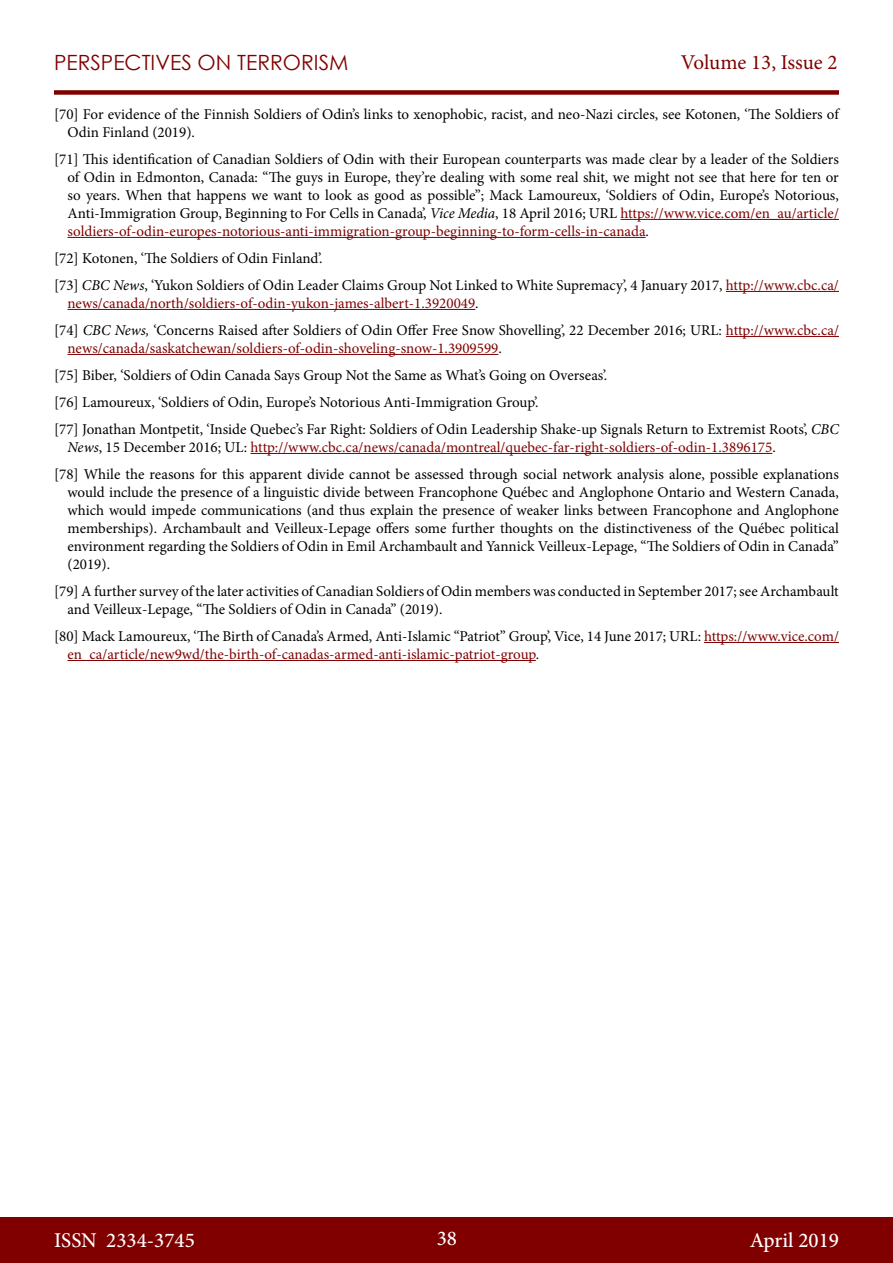
<style>
.page{position:relative;width:893px;height:1263px;background:#fff}
.page>*{position:absolute;margin:0;border:0;box-sizing:border-box;transform-origin:0 0}
.t1{font:500 21px "Minion Pro";color:#fff}
.t2{font:21px "Century Gothic";color:#800000}
.t3{font:21px "Minion Pro";letter-spacing:-.005em;color:#800000}
.t4{font:15px/18px "Minion Pro";color:#000}
.t5{font:15px/18px "Minion Pro";color:#800000}
.s1{font-style:italic}
.s2{color:#800000}
.s3{color:#000}
</style>
<div class="page">
<div style="left:0;top:1217px;width:893px;height:46px;background:#800000"></div>
<div style="left:54px;top:90px;width:785px;height:5px;background:#800000"></div>
<hr style="left:620px;top:219px;width:219px;height:1px;background:#800000">
<hr style="left:68px;top:237px;width:578px;height:1px;background:#800000">
<hr style="left:726px;top:291px;width:113px;height:1px;background:#800000">
<hr style="left:68px;top:309px;width:407px;height:1px;background:#800000">
<hr style="left:726px;top:336px;width:113px;height:1px;background:#800000">
<hr style="left:68px;top:354px;width:430px;height:1px;background:#800000">
<hr style="left:251px;top:453px;width:521px;height:1px;background:#800000">
<hr style="left:704px;top:642px;width:135px;height:1px;background:#800000">
<hr style="left:68px;top:660px;width:468px;height:1px;background:#800000">
<h1 class="t2" style="left:54px;top:47px;width:296px">PERSPECTIVES ON TERRORISM</h1>
<h1 class="t3" style="left:681px;top:48px;width:158px">Volume 13, Issue 2</h1>
<p class="t4" style="left:68px;top:105px;width:773px;text-indent:-14px">[70] For evidence of the Finnish Soldiers of Odin’s links to xenophobic, racist, and neo-Nazi circles, see Kotonen, ‘The Soldiers of<br>Odin Finland (2019).</p>
<p class="t4" style="left:67px;top:150px;width:773px;text-align:justify;text-indent:-13px">[71] This identification of Canadian Soldiers of Odin with their European counterparts was made clear by a leader of the Soldiers of Odin in Edmonton, Canada: “The guys in Europe, they’re dealing with some real shit, we might not see that here for ten or so years. When that happens we want to look as good as possible”; Mack Lamoureux, ‘Soldiers of Odin, Europe’s Notorious, Anti-Immigration Group, Beginning to For Cells in Canada’, <span class="s1">Vice Media</span>, 18 April 2016; URL <span class="s2">https://www.vice.com/en_au/article/ soldiers-of-odin-europes-notorious-anti-immigration-group-beginning-to-form-cells-in-canada</span>.</p>
<p class="t4" style="left:54px;top:245px;width:786px;line-height:27px">[72] Kotonen, ‘The Soldiers of Odin Finland’.<br>[73] <span class="s1">CBC News</span>, ‘Yukon Soldiers of Odin Leader Claims Group Not Linked to White Supremacy’, 4 January 2017, <span class="s2">http://www.cbc.ca/</span></p>
<p class="t4" style="left:54px;top:290px;width:786px;line-height:27px;text-indent:14px"><span class="s2">news/canada/north/soldiers-of-odin-yukon-james-albert-1.3920049</span>.<br>[74] <span class="s1">CBC News,</span> ‘Concerns Raised after Soldiers of Odin Offer Free Snow Shovelling’, 22 December 2016; URL: <span class="s2">http://www.cbc.ca/</span></p>
<p class="t4" style="left:54px;top:335px;width:786px;line-height:27px;text-indent:14px"><span class="s2">news/canada/saskatchewan/soldiers-of-odin-shoveling-snow-1.3909599</span>.<br>[75] Biber, ‘Soldiers of Odin Canada Says Group Not the Same as What’s Going on Overseas’.<br>[76] Lamoureux, ‘Soldiers of Odin, Europe’s Notorious Anti-Immigration Group’.<br>[77] Jonathan Montpetit, ‘Inside Quebec’s Far Right: Soldiers of Odin Leadership Shake-up Signals Return to Extremist Roots’, <span class="s1">CBC</span></p>
<p class="t4" style="left:54px;top:434px;width:786px;line-height:27px;text-indent:14px"><span class="s1">News</span>, 15 December 2016; UL: <span class="s2">http://www.cbc.ca/news/canada/montreal/quebec-far-right-soldiers-of-odin-1.3896175</span>.<br>[78] While the reasons for this apparent divide cannot be assessed through social network analysis alone, possible explanations</p>
<p class="t4" style="left:67px;top:483px;width:773px;text-align:justify">would include the presence of a linguistic divide between Francophone Québec and Anglophone Ontario and Western Canada, which would impede communications (and thus explain the presence of weaker links between Francophone and Anglophone memberships). Archambault and Veilleux-Lepage offers some further thoughts on the distinctiveness of the Québec political environment regarding the Soldiers of Odin in Emil Archambault and Yannick Veilleux-Lepage, “The Soldiers of Odin in Canada” (2019).</p>
<p class="t4" style="left:67px;top:582px;width:773px;text-indent:-14px">[79] A further survey of the later activities of Canadian Soldiers of Odin members was conducted in September 2017; see Archambault and Veilleux-Lepage, “The Soldiers of Odin in Canada” (2019).</p>
<p class="t5" style="left:67px;top:627px;width:773px;text-indent:-14px"><span class="s3">[80] Mack Lamoureux, ‘The Birth of Canada’s Armed, Anti-Islamic “Patriot” Group’, Vice, 14 June 2017; URL:</span> https://www.vice.com/ en_ca/article/new9wd/the-birth-of-canadas-armed-anti-islamic-patriot-group<span class="s3">.</span></p>
<h1 class="t1" style="left:54px;top:1226px;width:142px">ISSN 2334-3745</h1>
<h1 class="t1" style="left:437px;top:1224px;width:22px">38</h1>
<h1 class="t1" style="left:750px;top:1226px;width:91px">April 2019</h1>
</div>
